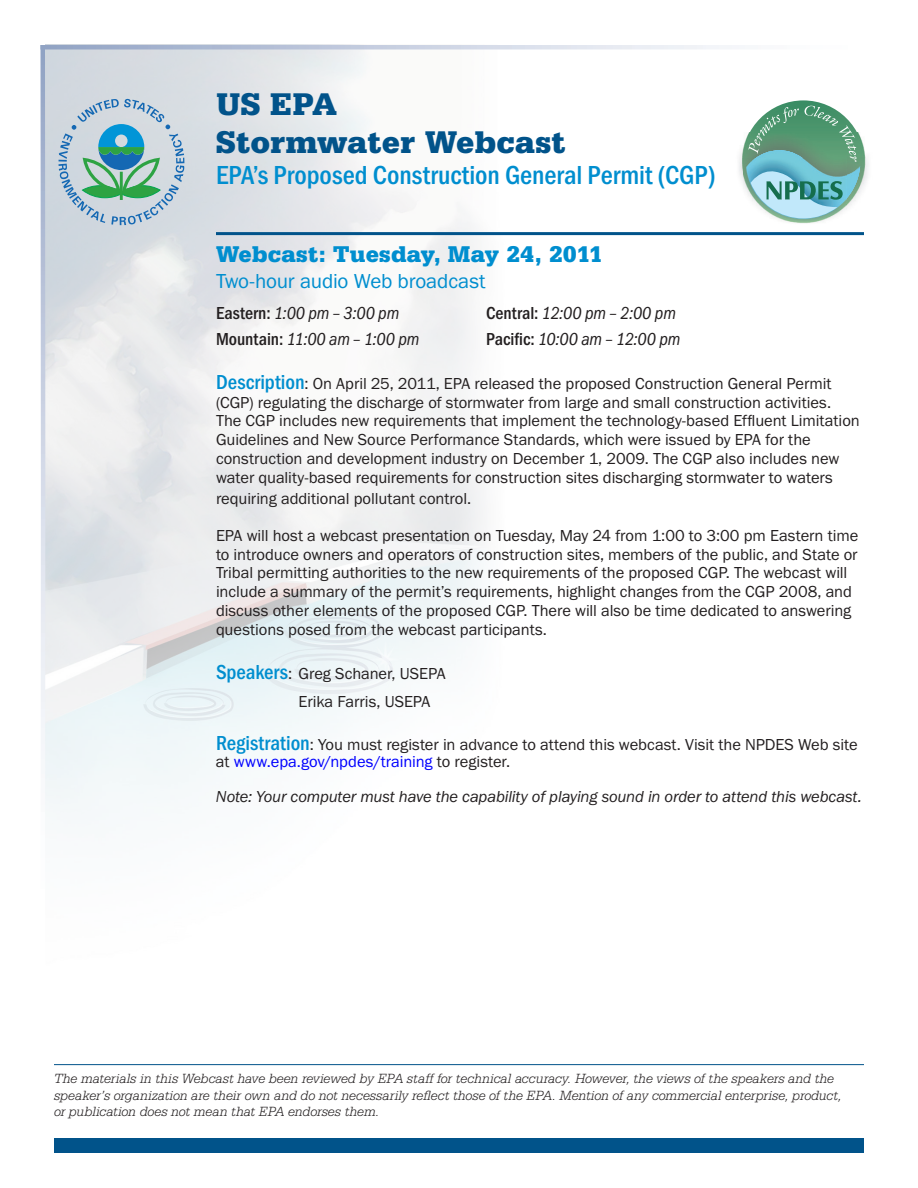
<style>
.page{position:relative;width:918px;height:1188px;background:#fff}
.page>*{position:absolute;margin:0;border:0;box-sizing:border-box;transform-origin:0 0}
.t1{font:900 33px/37.5px "Serifa BT";color:#01538a}
.t2{font:700 27px "Franklin Gothic Cond";color:#008ecf}
.t3{font:900 24px "Serifa BT";letter-spacing:.005em;color:#008ecf}
.t4{font:21px "Franklin Gothic";letter-spacing:-.01em;color:#008ecf}
.t5{font:italic 18px "Franklin Gothic Cond";letter-spacing:-.005em;color:#231f20}
.t6{font:16.5px/18.8px "Franklin Gothic";letter-spacing:-.005em;color:#231f20}
.t7{font:italic 16.5px "Franklin Gothic";letter-spacing:-.01em;color:#231f20}
.t8{font:italic 300 14.25px/16.5px "Serifa BT";letter-spacing:-.01em;color:#231f20}
.s1{font-weight:700;font-style:normal}
.s2{font-family:"Franklin Gothic Cond";font-weight:700;font-size:21px;color:#008ecf}
.s3{color:#00f}
</style>
<div class="page">
<hr style="left:54px;top:1064px;width:810px;height:1px;background:#01538a">
<div style="left:54px;top:1138px;width:810px;height:16px;background:#01538a"></div>
<hr style="left:216px;top:232px;width:648px;height:3px;background:#01538a">
<svg style="left:58px;top:99px;width:126px;height:126px;background:#a3c4ca"></svg>
<svg style="left:47px;top:45px;width:685px;height:5px;background:#c9d1e1"></svg>
<svg style="left:40px;top:44px;width:7px;height:856px"></svg>
<img style="left:739px;top:136px;width:129px;height:88px">
<img style="left:744px;top:158px;width:103px;height:64px">
<svg style="left:747px;top:106px;width:113px;height:112px;background:#7eb6aa"></svg>
<h1 class="t1" style="left:216px;top:85px;width:352px">US EPA<br>Stormwater Webcast</h1>
<h2 class="t2" style="left:216px;top:160px;width:501px">EPA’s Proposed Construction General Permit (CGP)</h2>
<h3 class="t3" style="left:216px;top:239px;width:389px">Webcast: Tuesday, May 24, 2011</h3>
<p class="t4" style="left:216px;top:269px;width:271px">Two-hour audio Web broadcast</p>
<p class="t5" style="left:216px;top:303px;width:185px"><span class="s1">Eastern:</span> 1:00 pm – 3:00 pm</p>
<p class="t5" style="left:486px;top:303px;width:191px"><span class="s1">Central:</span> 12:00 pm – 2:00 pm</p>
<p class="t5" style="left:216px;top:329px;width:205px"><span class="s1">Mountain:</span> 11:00 am – 1:00 pm</p>
<p class="t5" style="left:486px;top:329px;width:196px"><span class="s1">Pacific:</span> 10:00 am – 12:00 pm</p>
<p class="t6" style="left:216px;top:374px;width:645px"><span class="s2">Description</span>: On April 25, 2011, EPA released the proposed Construction General Permit (CGP) regulating the discharge of stormwater from large and small construction activities.<br>The CGP includes new requirements that implement the technology-based Effluent Limitation Guidelines and New Source Performance Standards, which were issued by EPA for the construction and development industry on December 1, 2009. The CGP also includes new water quality-based requirements for construction sites discharging stormwater to waters</p>
<p class="t6" style="left:216px;top:490px;width:257px">requiring additional pollutant control.</p>
<p class="t6" style="left:216px;top:526px;width:644px">EPA will host a webcast presentation on Tuesday, May 24 from 1:00 to 3:00 pm Eastern time to introduce owners and operators of construction sites, members of the public, and State or Tribal permitting authorities to the new requirements of the proposed CGP. The webcast will include a summary of the permit’s requirements, highlight changes from the CGP 2008, and discuss other elements of the proposed CGP. There will also be time dedicated to answering questions posed from the webcast participants.</p>
<p class="t6" style="left:299px;top:660px;width:149px;line-height:27.8px;text-indent:-83px"><span class="s2">Speakers</span>: Greg Schaner, USEPA<br>Erika Farris, USEPA</p>
<p class="t6" style="left:216px;top:736px;width:643px;line-height:17.5px"><span class="s2">Registration</span>: You must register in advance to attend this webcast. Visit the NPDES Web site at <span class="s3">www.epa.gov/npdes/training</span> to register.</p>
<p class="t7" style="left:216px;top:787px;width:647px">Note: Your computer must have the capability of playing sound in order to attend this webcast.</p>
<p class="t8" style="left:54px;top:1070px;width:789px">The materials in this Webcast have been reviewed by EPA staff for technical accuracy. However, the views of the speakers and the speaker’s organization are their own and do not necessarily reflect those of the EPA. Mention of any commercial enterprise, product, or publication does not mean that EPA endorses them.</p>
</div>
